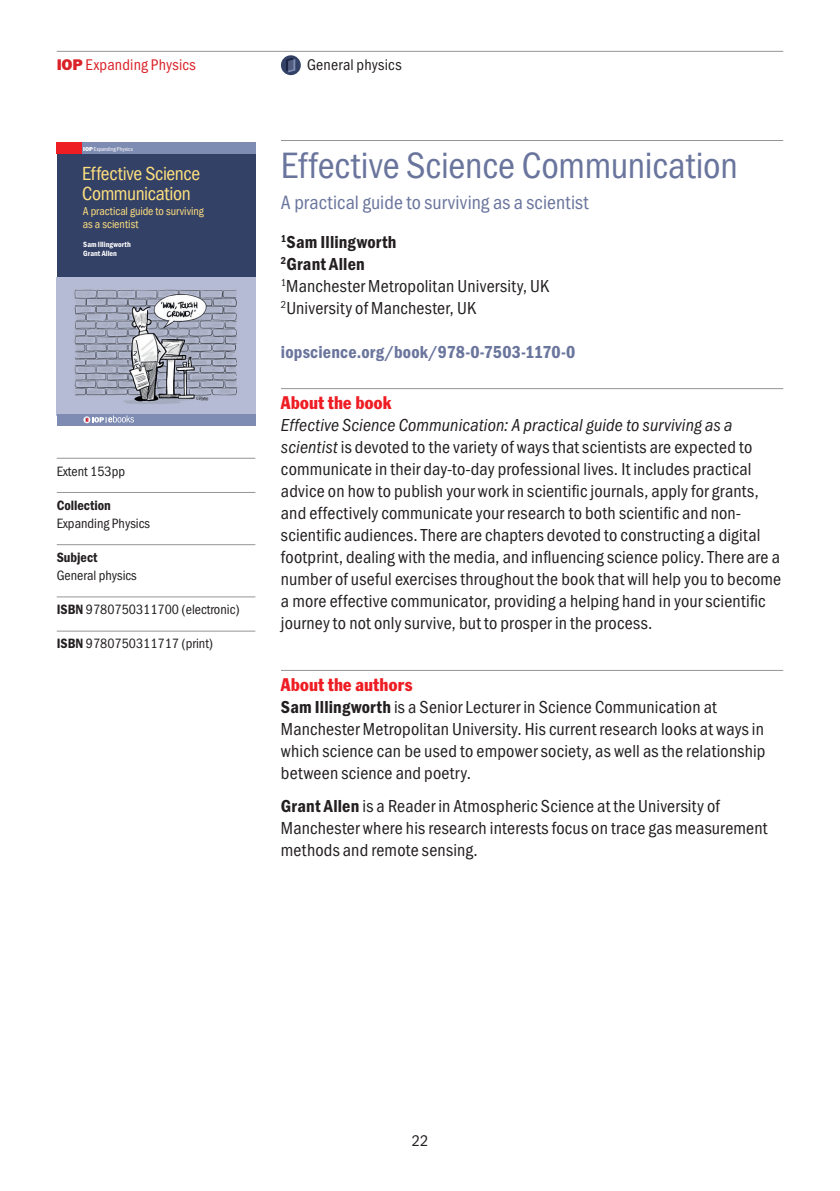
<style>
.page{position:relative;width:840px;height:1191px;background:#fff}
.page>*{position:absolute;margin:0;border:0;box-sizing:border-box;transform-origin:0 0}
.t1{font:38px "Franklin Got Cd Io P";letter-spacing:-.005em;color:#6a759d}
.t2{font:20px "Franklin Got Cd Io P";letter-spacing:.005em;color:#6a759d}
.t3{font:19.6px/19.6px "Franklin Got Cd Io P";letter-spacing:-.015em;color:#ffe07f}
.t4{font:18px/22px "Franklin Got Cd Io P";letter-spacing:.01em;color:#231f20}
.t5{font:600 18px "Franklin Got Cd Io P";letter-spacing:.01em;color:#6a759d}
.t6{font:condensed 18px "Franklin Gothic";letter-spacing:.02em;color:#ee1d23}
.t7{font:16px "Franklin Got Cd Io P";letter-spacing:.015em;color:#da2128}
.t8{font:16px "Franklin Got Cd Io P";letter-spacing:.015em;color:#231f20}
.t9{font:14px "Franklin Got Cd Io P";color:#231f20}
.t10{font:600 14px "Franklin Got Cd Io P";color:#231f20}
.t11{font:11.8px/12.6px "Franklin Got Cd Io P";color:#ffe07f}
.t12{font:600 7.8px/9.4px "Franklin Got Cd Io P";color:#fff}
.t13{font:5.8px "Franklin Got Cd Io P";letter-spacing:-.005em;color:#fff}
.s1{font-family:"Franklin Got Md Io P";font-weight:800}
.s2{font-weight:600}
.s3{font-style:italic}
</style>
<div class="page">
<hr style="left:57px;top:51px;width:725px;height:1px;background:#939598">
<hr style="left:57px;top:458px;width:198px;height:1px;background:#939598">
<hr style="left:57px;top:492px;width:198px;height:1px;background:#939598">
<hr style="left:57px;top:544px;width:198px;height:1px;background:#939598">
<hr style="left:57px;top:596px;width:198px;height:1px;background:#939598">
<hr style="left:57px;top:631px;width:198px;height:1px;background:#939598">
<hr style="left:281px;top:140px;width:501px;height:1px;background:#939598">
<hr style="left:281px;top:388px;width:501px;height:1px;background:#939598">
<hr style="left:281px;top:670px;width:501px;height:1px;background:#939598">
<div style="left:57px;top:153px;width:198px;height:272px;background:#344166"></div>
<div style="left:82px;top:142px;width:173px;height:11px;background:#7e8bb2"></div>
<div style="left:57px;top:142px;width:25px;height:11px;background:#ee1d23"></div>
<img style="left:57px;top:278px;width:198px;height:136px">
<div style="left:57px;top:414px;width:198px;height:11px;background:#7e8bb2"></div>
<svg style="left:85px;top:415px;width:49px;height:8px"></svg>
<svg style="left:281px;top:55px;width:19px;height:20px"></svg>
<svg style="left:286px;top:58px;width:9px;height:14px"></svg>
<p class="t7" style="left:57px;top:56px;width:141px"><span class="s1">IOP</span> Expanding Physics</p>
<p class="t13" style="left:83px;top:146px;width:51px"><span class="s1">IOP</span> Expanding Physics</p>
<p class="t3" style="left:82px;top:164px;width:119px">Effective Science<br>Communication</p>
<p class="t11" style="left:83px;top:205px;width:122px">A practical guide to surviving as a scientist</p>
<p class="t12" style="left:83px;top:239px;width:49px">Sam Illingworth<br>Grant Allen</p>
<p class="t9" style="left:57px;top:463px;width:70px">Extent 153pp</p>
<p class="t10" style="left:57px;top:497px;width:56px">Collection</p>
<p class="t9" style="left:57px;top:515px;width:95px">Expanding Physics</p>
<p class="t10" style="left:57px;top:549px;width:42px">Subject</p>
<p class="t9" style="left:57px;top:567px;width:81px">General physics</p>
<p class="t9" style="left:57px;top:601px;width:184px"><span class="s2">ISBN</span> 9780750311700 (electronic)</p>
<p class="t9" style="left:57px;top:636px;width:158px"><span class="s2">ISBN</span> 9780750311717 (print)</p>
<p class="t8" style="left:307px;top:56px;width:96px">General physics</p>
<h1 class="t1" style="left:281px;top:144px;width:458px">Effective Science Communication</h1>
<p class="t2" style="left:281px;top:191px;width:309px">A practical guide to surviving as a scientist</p>
<p class="t4" style="left:281px;top:231px;width:269px"><sup>1</sup><span class="s2">Sam Illingworth<br></span><sup>2</sup><span class="s2">Grant Allen<br></span><sup>1</sup>Manchester Metropolitan University, UK<br><sup>2</sup>University of Manchester, UK</p>
<p class="t5" style="left:281px;top:342px;width:296px">iopscience.org/book/978-0-7503-1170-0</p>
<p class="t6" style="left:281px;top:391px;width:112px">About the book</p>
<p class="t4" style="left:281px;top:414px;width:501px"><span class="s3">Effective Science Communication: A practical guide to surviving as a scientist</span> is devoted to the variety of ways that scientists are expected to communicate in their day-to-day professional lives. It includes practical advice on how to publish your work in scientific journals, apply for grants, and effectively communicate your research to both scientific and non&shy;scientific audiences. There are chapters devoted to constructing a digital footprint, dealing with the media, and influencing science policy. There are a number of useful exercises throughout the book that will help you to become a more effective communicator, providing a helping hand in your scientific journey to not only survive, but to prosper in the process.</p>
<p class="t6" style="left:281px;top:673px;width:133px">About the authors</p>
<p class="t4" style="left:281px;top:695px;width:486px"><span class="s2">Sam Illingworth</span> is a Senior Lecturer in Science Communication at Manchester Metropolitan University. His current research looks at ways in which science can be used to empower society, as well as the relationship between science and poetry.</p>
<p class="t4" style="left:281px;top:795px;width:488px"><span class="s2">Grant Allen</span> is a Reader in Atmospheric Science at the University of<br>Manchester where his research interests focus on trace gas measurement methods and remote sensing.</p>
<p class="t8" style="left:411px;top:1132px;width:18px">22</p>
</div>
